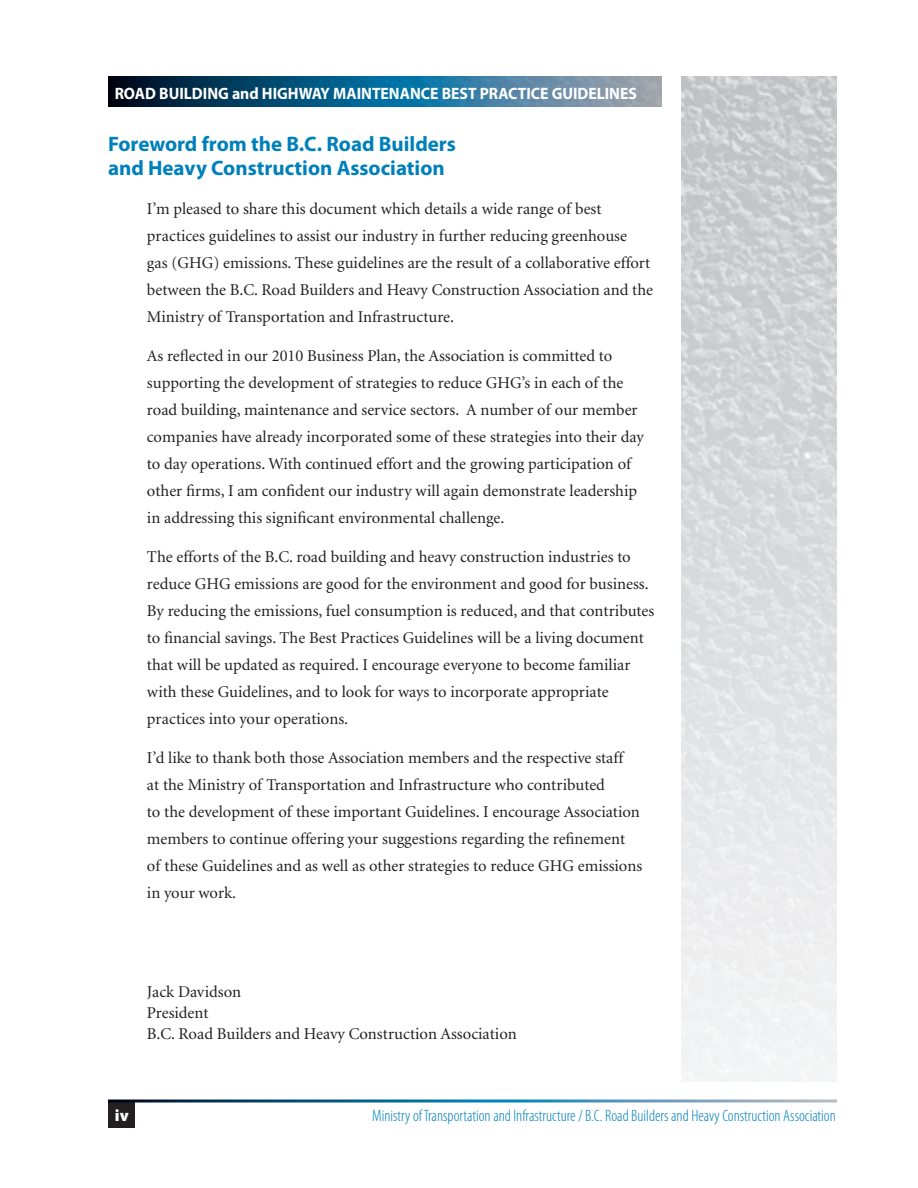
<style>
.page{position:relative;width:918px;height:1188px;background:#fff}
.page>*{position:absolute;margin:0;border:0;box-sizing:border-box;transform-origin:0 0}
.t1{font:700 21px/24px "Myriad Pro";color:#0080bb}
.t2{font:16.5px/27px "Minion";color:#231f20}
.t3{font:300 condensed 16.5px "Myriad Pro";color:#0080bb}
.t4{font:700 16.5px "Myriad Pro";color:#fff;scale:.95 1}
.t5{font:900 16.5px "Myriad Pro";color:#fff}
</style>
<div class="page">
<svg style="left:108px;top:77px;width:554px;height:30px;background:#296384"></svg>
<img style="left:681px;top:77px;width:156px;height:1004px">
<div style="left:108px;top:1101px;width:27px;height:27px;background:#231f20"></div>
<hr style="left:108px;top:1100px;width:729px;height:2px;background:#fff">
<p class="t4" style="left:115px;top:83px;width:551px">ROAD BUILDING and HIGHWAY MAINTENANCE BEST PRACTICE GUIDELINES</p>
<p class="t1" style="left:108px;top:131px;width:350px">Foreword from the B.C. Road Builders and Heavy Construction Association</p>
<p class="t2" style="left:147px;top:196px;width:508px">I’m pleased to share this document which details a wide range of best practices guidelines to assist our industry in further reducing greenhouse<br>gas (GHG) emissions. These guidelines are the result of a collaborative effort between the B.C. Road Builders and Heavy Construction Association and the Ministry of Transportation and Infrastructure.</p>
<p class="t2" style="left:147px;top:343px;width:498px">As reflected in our 2010 Business Plan, the Association is committed to supporting the development of strategies to reduce GHG’s in each of the road building, maintenance and service sectors. A number of our member companies have already incorporated some of these strategies into their day to day operations. With continued effort and the growing participation of other firms, I am confident our industry will again demonstrate leadership in addressing this significant environmental challenge.</p>
<p class="t2" style="left:147px;top:544px;width:509px">The efforts of the B.C. road building and heavy construction industries to reduce GHG emissions are good for the environment and good for business.<br>By reducing the emissions, fuel consumption is reduced, and that contributes to financial savings. The Best Practices Guidelines will be a living document that will be updated as required. I encourage everyone to become familiar with these Guidelines, and to look for ways to incorporate appropriate practices into your operations.</p>
<p class="t2" style="left:147px;top:745px;width:497px">I’d like to thank both those Association members and the respective staff<br>at the Ministry of Transportation and Infrastructure who contributed<br>to the development of these important Guidelines. I encourage Association members to continue offering your suggestions regarding the refinement of these Guidelines and as well as other strategies to reduce GHG emissions in your work.</p>
<p class="t2" style="left:147px;top:982px;width:371px;line-height:21px">Jack Davidson<br>President<br>B.C. Road Builders and Heavy Construction Association</p>
<p class="t5" style="left:115px;top:1104px;width:15px">iv</p>
<p class="t3" style="left:372px;top:1106px;width:465px">Ministry of Transportation and Infrastructure / B.C. Road Builders and Heavy Construction Association</p>
</div>
